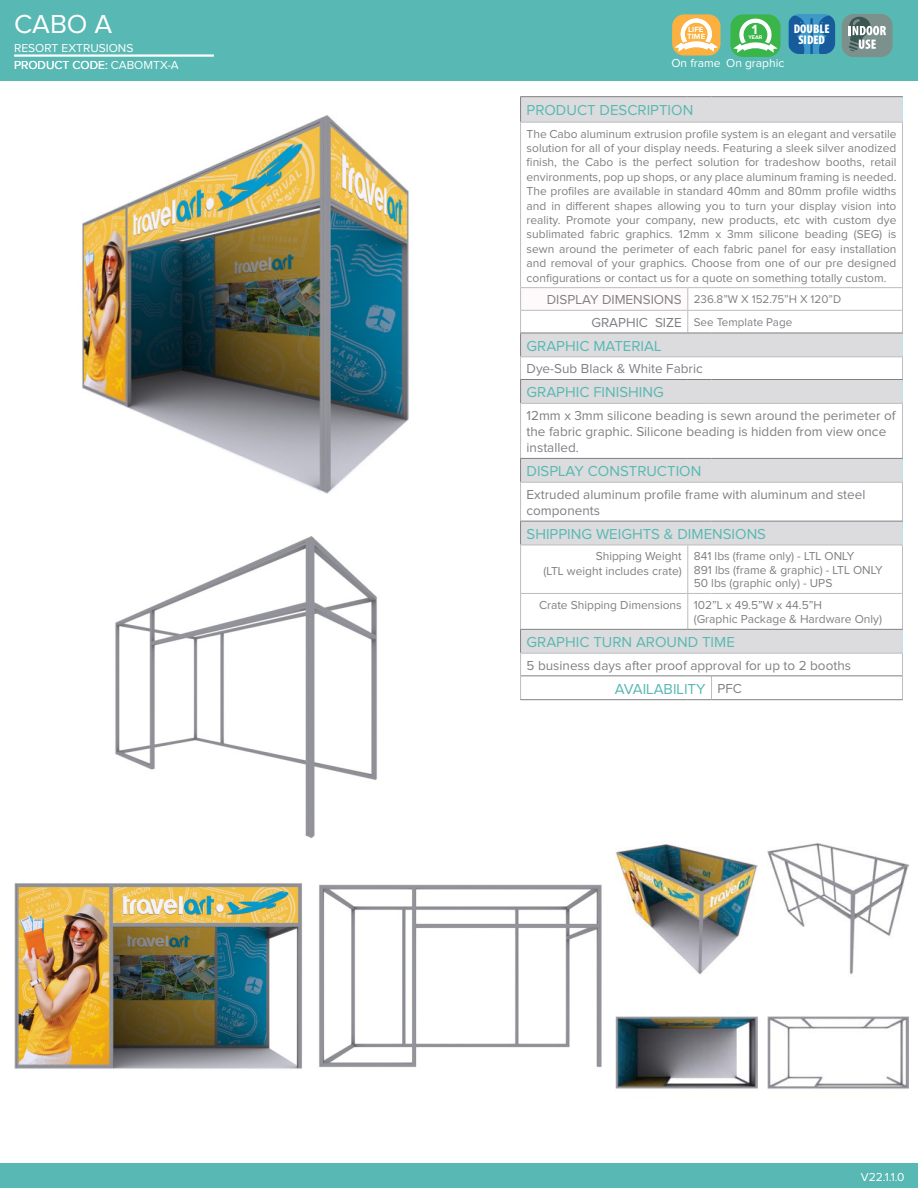
<style>
.page{position:relative;width:918px;height:1188px;background:#fff}
.page>*{position:absolute;margin:0;border:0;box-sizing:border-box;transform-origin:0 0}
.t1{font:27px "Proxima Nova";color:#fff}
.t2{font:900 condensed 18.3px "Myriad Pro";color:#fff}
.Product_Title_16pt{font:15px "Proxima Nova";color:#58b8b3}
.t3{font:700 13.8px "Proxima Nova";color:#fff}
.Product_Title_16pt-2{font:13.5px/16.2px "Proxima Nova";color:#808083}
.t4{font:900 condensed 12.6px/11.2px "Myriad Pro";color:#fff;text-align:center}
.t5{font:12px/14.4px "Proxima Nova";color:#808083;text-align:justify}
.t6{font:12px "Proxima Nova";color:#fff}
.t7{font:11.7px "Proxima Nova";color:#808083}
.t8{font:700 7.8px/7.2px "Proxima Nova";color:#fff}
.t9{font:700 5.55px "Proxima Nova";color:#fff}
</style>
<div class="page">
<div style="left:0;top:0;width:918px;height:81px;background:#58b8b3"></div>
<hr style="left:14px;top:54px;width:200px;height:3px;background:#fff">
<div style="left:0;top:1164px;width:918px;height:24px;background:#58b8b3"></div>
<div style="left:672px;top:14px;width:49px;height:42px;background:#fbb03f;border-radius:12px"></div>
<svg style="left:675px;top:17px;width:42px;height:35px"></svg>
<div style="left:730px;top:14px;width:50px;height:43px;background:#3ab54a;border-radius:13px"></div>
<svg style="left:733px;top:17px;width:44px;height:36px"></svg>
<div style="left:842px;top:14px;width:51px;height:43px;background:#7c908c;border-radius:12px"></div>
<svg style="left:849px;top:16px;width:37px;height:36px"></svg>
<div style="left:789px;top:14px;width:46px;height:40px;background:#3e98c8;border-radius:11px"></div>
<svg style="left:819px;top:15px;width:16px;height:39px"></svg>
<svg style="left:789px;top:15px;width:24px;height:39px"></svg>
<svg style="left:521px;top:97px;width:381px;height:25px;background:#dadadc"></svg>
<svg style="left:521px;top:288px;width:381px;height:341px"></svg>
<div style="left:521px;top:288px;width:167px;height:22px;background:#fefafc"></div>
<svg style="left:902px;top:97px;width:1px;height:25px"></svg>
<svg style="left:902px;top:459px;width:1px;height:23px"></svg>
<svg style="left:902px;top:522px;width:1px;height:23px"></svg>
<hr style="left:902px;top:123px;width:1px;height:164px;background:#bcbdc0">
<hr style="left:902px;top:404px;width:1px;height:54px;background:#bcbdc0">
<hr style="left:902px;top:483px;width:1px;height:38px;background:#bcbdc0">
<hr style="left:520px;top:123px;width:1px;height:164px;background:#bcbdc0">
<hr style="left:520px;top:287px;width:168px;height:1px;background:#bcbdc0">
<hr style="left:712px;top:287px;width:191px;height:1px;background:#bcbdc0">
<svg style="left:902px;top:288px;width:1px;height:115px"></svg>
<hr style="left:520px;top:310px;width:168px;height:1px;background:#bcbdc0">
<hr style="left:712px;top:310px;width:191px;height:1px;background:#bcbdc0">
<hr style="left:520px;top:545px;width:1px;height:48px;background:#bcbdc0">
<hr style="left:687px;top:545px;width:1px;height:48px;background:#bcbdc0">
<hr style="left:902px;top:545px;width:1px;height:48px;background:#bcbdc0">
<hr style="left:520px;top:593px;width:168px;height:1px;background:#bcbdc0">
<hr style="left:520px;top:594px;width:1px;height:35px;background:#bcbdc0">
<svg style="left:688px;top:593px;width:24px;height:1px"></svg>
<hr style="left:687px;top:594px;width:1px;height:35px;background:#bcbdc0">
<hr style="left:712px;top:593px;width:191px;height:1px;background:#bcbdc0">
<hr style="left:902px;top:594px;width:1px;height:35px;background:#bcbdc0">
<hr style="left:520px;top:404px;width:1px;height:54px;background:#bcbdc0">
<hr style="left:520px;top:483px;width:1px;height:38px;background:#bcbdc0">
<hr style="left:520px;top:379px;width:168px;height:1px;background:#808083">
<svg style="left:688px;top:379px;width:24px;height:1px"></svg>
<hr style="left:712px;top:379px;width:191px;height:1px;background:#808083">
<hr style="left:520px;top:403px;width:168px;height:1px;background:#bcbdc0">
<svg style="left:688px;top:403px;width:24px;height:1px"></svg>
<hr style="left:712px;top:403px;width:191px;height:1px;background:#bcbdc0">
<svg style="left:520px;top:288px;width:1px;height:115px"></svg>
<hr style="left:520px;top:333px;width:168px;height:1px;background:#808083">
<svg style="left:687px;top:287px;width:25px;height:47px"></svg>
<hr style="left:712px;top:333px;width:191px;height:1px;background:#808083">
<hr style="left:520px;top:356px;width:168px;height:1px;background:#bcbdc0">
<svg style="left:688px;top:356px;width:24px;height:1px"></svg>
<hr style="left:712px;top:356px;width:191px;height:1px;background:#bcbdc0">
<svg style="left:520px;top:97px;width:1px;height:25px"></svg>
<hr style="left:520px;top:96px;width:168px;height:1px;background:#808083">
<svg style="left:688px;top:96px;width:24px;height:1px"></svg>
<hr style="left:712px;top:96px;width:191px;height:1px;background:#808083">
<hr style="left:520px;top:122px;width:168px;height:1px;background:#bcbdc0">
<svg style="left:688px;top:122px;width:24px;height:1px"></svg>
<hr style="left:712px;top:122px;width:191px;height:1px;background:#bcbdc0">
<svg style="left:520px;top:459px;width:1px;height:23px"></svg>
<hr style="left:520px;top:458px;width:168px;height:1px;background:#808083">
<svg style="left:688px;top:458px;width:24px;height:1px"></svg>
<hr style="left:712px;top:458px;width:191px;height:1px;background:#808083">
<hr style="left:520px;top:482px;width:168px;height:1px;background:#bcbdc0">
<svg style="left:688px;top:482px;width:24px;height:1px"></svg>
<hr style="left:712px;top:482px;width:191px;height:1px;background:#bcbdc0">
<svg style="left:520px;top:522px;width:1px;height:23px"></svg>
<hr style="left:520px;top:521px;width:168px;height:1px;background:#808083">
<svg style="left:688px;top:521px;width:24px;height:1px"></svg>
<hr style="left:712px;top:521px;width:191px;height:1px;background:#808083">
<hr style="left:520px;top:545px;width:168px;height:1px;background:#bcbdc0">
<svg style="left:688px;top:545px;width:24px;height:1px"></svg>
<hr style="left:712px;top:545px;width:191px;height:1px;background:#bcbdc0">
<svg style="left:520px;top:629px;width:383px;height:71px"></svg>
<hr style="left:712px;top:699px;width:191px;height:1px;background:#808083">
<img style="left:82px;top:115px;width:327px;height:378px">
<img style="left:115px;top:536px;width:262px;height:303px">
<img style="left:14px;top:835px;width:288px;height:234px">
<img style="left:316px;top:835px;width:286px;height:233px">
<img style="left:616px;top:844px;width:141px;height:131px">
<img style="left:767px;top:843px;width:142px;height:132px">
<img style="left:616px;top:1016px;width:141px;height:73px">
<img style="left:767px;top:1016px;width:142px;height:73px">
<h1 class="t1" style="left:14px;top:12px;width:100px">CABO A</h1>
<p class="t6" style="left:14px;top:60px;width:166px">PRODUCT CODE: CABOMTX-A</p>
<p class="t6" style="left:14px;top:42px;width:121px">RESORT EXTRUSIONS</p>
<p class="t8" style="left:687px;top:26px;width:19px">LIFE<br>TIME</p>
<p class="t3" style="left:752px;top:22px;width:7px">1</p>
<p class="t9" style="left:748px;top:34px;width:16px">YEAR</p>
<p class="t4" style="left:794px;top:23px;width:37px">DOUBLE<br>SIDED</p>
<h2 class="t2" style="left:640px;top:43px;width:53px">DOUBLE</h2>
<h2 class="t2" style="left:742px;top:52px;width:47px">SINGLE</h2>
<p class="t6" style="left:671px;top:57px;width:51px">On frame</p>
<p class="t6" style="left:726px;top:57px;width:60px">On graphic</p>
<p class="Product_Title_16pt" style="left:527px;top:103px;width:168px">PRODUCT DESCRIPTION</p>
<p class="t5" style="left:527px;top:127px;width:371px">The Cabo aluminum extrusion profile system is an elegant and versatile solution for all of your display needs. Featuring a sleek silver anodized finish, the Cabo is the perfect solution for tradeshow booths, retail environments, pop up shops, or any place aluminum framing is needed.<br>The profiles are available in standard 40mm and 80mm profile widths and in different shapes allowing you to turn your display vision into reality. Promote your company, new products, etc with custom dye sublimated fabric graphics. 12mm x 3mm silicone beading (SEG) is sewn around the perimeter of each fabric panel for easy installation and removal of your graphics. Choose from one of our pre designed configurations or contact us for a quote on something totally custom.</p>
<p class="Product_Title_16pt-2" style="left:547px;top:292px;width:136px">DISPLAY DIMENSIONS</p>
<p class="t7" style="left:694px;top:294px;width:149px">236.8”W X 152.75”H X 120”D</p>
<p class="Product_Title_16pt-2" style="left:591px;top:315px;width:92px">GRAPHIC SIZE</p>
<p class="t7" style="left:694px;top:316px;width:100px">See Template Page</p>
<p class="Product_Title_16pt" style="left:527px;top:339px;width:136px">GRAPHIC MATERIAL</p>
<p class="Product_Title_16pt-2" style="left:527px;top:361px;width:178px">Dye-Sub Black &amp; White Fabric</p>
<p class="Product_Title_16pt" style="left:527px;top:385px;width:139px">GRAPHIC FINISHING</p>
<p class="Product_Title_16pt-2" style="left:527px;top:408px;width:371px">12mm x 3mm silicone beading is sewn around the perimeter of</p>
<p class="Product_Title_16pt-2" style="left:527px;top:424px;width:361px">the fabric graphic. Silicone beading is hidden from view once installed.</p>
<p class="Product_Title_16pt" style="left:527px;top:464px;width:176px">DISPLAY CONSTRUCTION</p>
<p class="Product_Title_16pt-2" style="left:527px;top:487px;width:340px">Extruded aluminum profile frame with aluminum and steel components</p>
<p class="Product_Title_16pt" style="left:527px;top:527px;width:241px">SHIPPING WEIGHTS &amp; DIMENSIONS</p>
<p class="t5" style="left:596px;top:550px;width:88px">Shipping Weight</p>
<p class="t5" style="left:543px;top:564px;width:140px">(LTL weight includes crate)</p>
<p class="t5" style="left:694px;top:550px;width:162px">841 lbs (frame only) - LTL ONLY</p>
<p class="t5" style="left:694px;top:563px;width:190px">891 lbs (frame &amp; graphic) - LTL ONLY</p>
<p class="t5" style="left:694px;top:577px;width:140px">50 lbs (graphic only) - UPS</p>
<p class="t5" style="left:539px;top:598px;width:144px">Crate Shipping Dimensions</p>
<p class="t5" style="left:694px;top:598px;width:130px">102”L x 49.5”W x 44.5”H</p>
<p class="t5" style="left:694px;top:613px;width:190px">(Graphic Package &amp; Hardware Only)</p>
<p class="Product_Title_16pt" style="left:527px;top:635px;width:210px">GRAPHIC TURN AROUND TIME</p>
<p class="Product_Title_16pt-2" style="left:527px;top:658px;width:326px">5 business days after proof approval for up to 2 booths</p>
<p class="Product_Title_16pt" style="left:615px;top:682px;width:92px">AVAILABILITY</p>
<p class="Product_Title_16pt-2" style="left:718px;top:681px;width:26px">PFC</p>
<p class="t6" style="left:861px;top:1171px;width:45px">V22.1.1.0</p>
</div>
